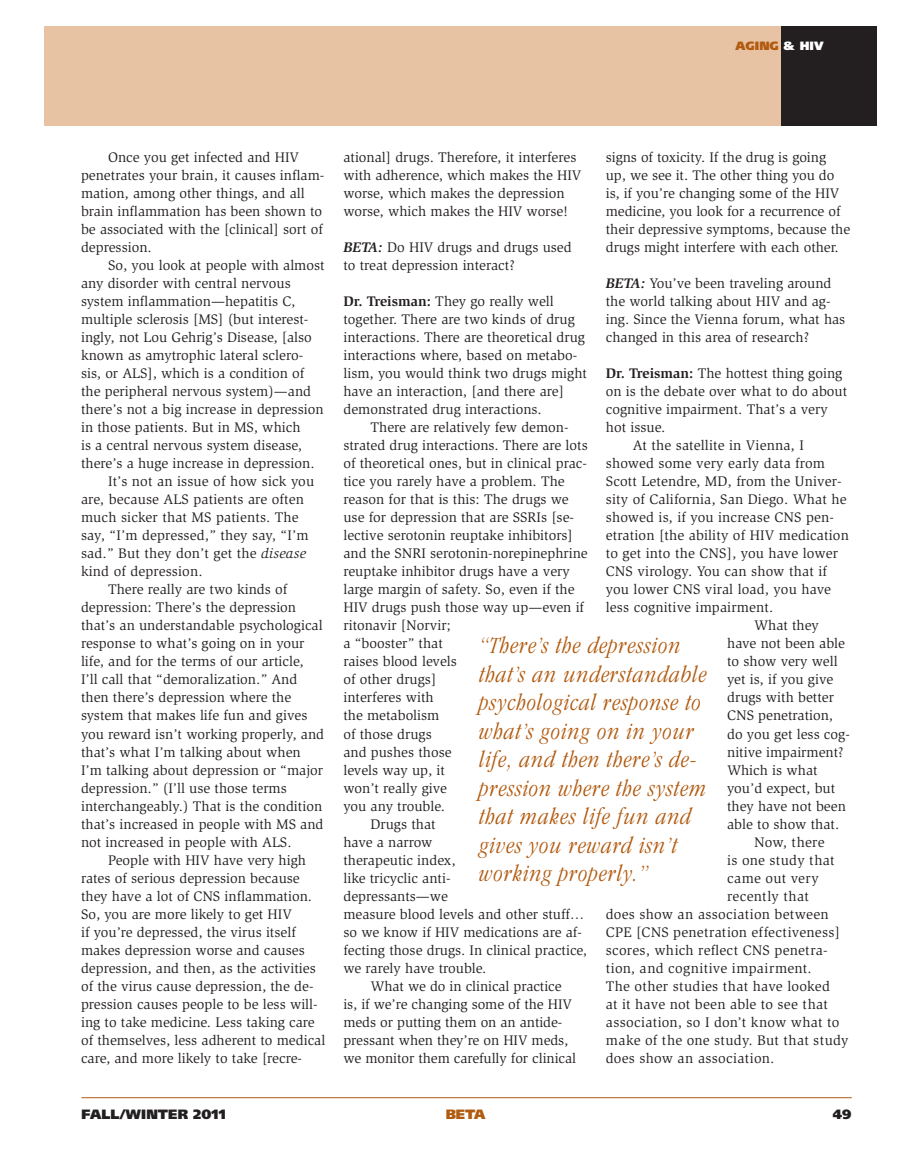
<style>
.page{position:relative;width:905px;height:1175px;background:#fff}
.page>*{position:absolute;margin:0;border:0;box-sizing:border-box;transform-origin:0 0}
.HIV_Intro_text{font:italic 300 condensed 24px/28.5px "Garamond";letter-spacing:.04em;color:#b15b10}
.Main_Body_Text{font:14.25px/18px "Slimbach";color:#231f20}
.Main_Body_Text_1st_P{font:14.25px/18px "Slimbach";color:#231f20}
.Main_Body_Text-2{font:14.25px "Slimbach";letter-spacing:.02em;color:#231f20}
.t1{font:900 13.5px "Frutiger";letter-spacing:.01em;color:#231f20}
.t2{font:900 13.5px "Frutiger";color:#b15b10}
.Main_Body_Text-3{font:900 12px "Frutiger";letter-spacing:.005em;color:#b15b10}
.s1{color:#fff}
.s2{font-style:italic}
.s3{font-weight:700;font-style:italic}
.s4{font-weight:700}
</style>
<div class="page">
<hr style="left:81px;top:1097px;width:770px;height:1px;background:#b15b10">
<div style="left:780px;top:27px;width:96px;height:99px;background:#231f20"></div>
<div style="left:44px;top:27px;width:736px;height:99px;background:#e8c3a3"></div>
<p class="Main_Body_Text-3" style="left:735px;top:38px;width:90px">AGING <span class="s1">&amp; HIV</span></p>
<p class="Main_Body_Text" style="left:81px;top:149px;width:245px;text-indent:27px">Once you get infected and HIV penetrates your brain, it causes inflam&shy;mation, among other things, and all brain inflammation has been shown to be associated with the [clinical] sort of depression.</p>
<p class="Main_Body_Text" style="left:81px;top:257px;width:245px;text-indent:27px">So, you look at people with almost any disorder with central nervous system inflammation—hepatitis C, multiple sclerosis [MS] (but interest&shy;ingly, not Lou Gehrig’s Disease, [also known as amytrophic lateral sclero&shy;sis, or ALS], which is a condition of the peripheral nervous system)—and there’s not a big increase in depression in those patients. But in MS, which<br>is a central nervous system disease, there’s a huge increase in depression.</p>
<p class="Main_Body_Text" style="left:81px;top:473px;width:235px;text-indent:27px">It’s not an issue of how sick you are, because ALS patients are often much sicker that MS patients. The say, “I’m depressed,” they say, “I’m sad.” But they don’t get the <span class="s2">disease </span>kind of depression.</p>
<p class="Main_Body_Text" style="left:81px;top:581px;width:244px;text-indent:27px">There really are two kinds of depression: There’s the depression that’s an understandable psychological response to what’s going on in your life, and for the terms of our article,<br>I’ll call that “demoralization.” And then there’s depression where the system that makes life fun and gives you reward isn’t working properly, and that’s what I’m talking about when I’m talking about depression or “major depression.” (I’ll use those terms interchangeably.) That is the condition that’s increased in people with MS and not increased in people with ALS.</p>
<p class="Main_Body_Text" style="left:81px;top:851px;width:246px;text-indent:27px">People with HIV have very high rates of serious depression because they have a lot of CNS inflammation.<br>So, you are more likely to get HIV<br>if you’re depressed, the virus itself makes depression worse and causes depression, and then, as the activities of the virus cause depression, the de&shy;pression causes people to be less will&shy;ing to take medicine. Less taking care of themselves, less adherent to medical care, and more likely to take [recre-</p>
<p class="Main_Body_Text" style="left:343px;top:149px;width:239px">ational] drugs. Therefore, it interferes with adherence, which makes the HIV worse, which makes the depression worse, which makes the HIV worse!</p>
<p class="Main_Body_Text_1st_P" style="left:343px;top:239px;width:230px"><span class="s3">BETA:</span> Do HIV drugs and drugs used to treat depression interact?</p>
<p class="Main_Body_Text_1st_P" style="left:343px;top:293px;width:245px"><span class="s4">Dr. Treisman:</span> They go really well together. There are two kinds of drug interactions. There are theoretical drug interactions where, based on metabo&shy;lism, you would think two drugs might have an interaction, [and there are] demonstrated drug interactions.</p>
<p class="Main_Body_Text" style="left:343px;top:419px;width:246px;text-indent:27px">There are relatively few demon&shy;strated drug interactions. There are lots of theoretical ones, but in clinical prac&shy;tice you rarely have a problem. The reason for that is this: The drugs we use for depression that are SSRIs [se&shy;lective serotonin reuptake inhibitors] and the SNRI serotonin-norepinephrine reuptake inhibitor drugs have a very large margin of safety. So, even if the<br>HIV drugs push those way up—even if ritonavir [Norvir;<br>a “booster” that<br>raises blood levels<br>of other drugs]<br>interferes with<br>the metabolism<br>of those drugs<br>and pushes those<br>levels way up, it<br>won’t really give<br>you any trouble.</p>
<p class="Main_Body_Text" style="left:343px;top:815px;width:245px;text-indent:27px">Drugs that<br>have a narrow<br>therapeutic index,<br>like tricyclic anti-<br>depressants—we<br>measure blood levels and other stuff… so we know if HIV medications are af&shy;fecting those drugs. In clinical practice, we rarely have trouble.</p>
<p class="Main_Body_Text" style="left:343px;top:977px;width:234px;text-indent:27px">What we do in clinical practice is, if we’re changing some of the HIV meds or putting them on an antide&shy;pressant when they’re on HIV meds, we monitor them carefully for clinical</p>
<p class="Main_Body_Text" style="left:606px;top:149px;width:246px">signs of toxicity. If the drug is going<br>up, we see it. The other thing you do is, if you’re changing some of the HIV medicine, you look for a recurrence of their depressive symptoms, because the drugs might interfere with each other.</p>
<p class="Main_Body_Text_1st_P" style="left:605px;top:275px;width:241px"><span class="s3">BETA:</span> You’ve been traveling around the world talking about HIV and ag&shy;ing. Since the Vienna forum, what has changed in this area of research?</p>
<p class="Main_Body_Text_1st_P" style="left:605px;top:365px;width:243px"><span class="s4">Dr. Treisman:</span> The hottest thing going on is the debate over what to do about cognitive impairment. That’s a very hot issue.</p>
<p class="Main_Body_Text" style="left:605px;top:437px;width:244px;text-indent:27px">At the satellite in Vienna, I showed some very early data from Scott Letendre, MD, from the Univer&shy;sity of California, San Diego. What he showed is, if you increase CNS pen&shy;etration [the ability of HIV medication to get into the CNS], you have lower CNS virology. You can show that if you lower CNS viral load, you have less cognitive impairment.</p>
<p class="Main_Body_Text" style="left:727px;top:617px;width:124px;text-indent:27px">What they have not been able to show very well yet is, if you give drugs with better<br>CNS penetration, do you get less cog&shy;nitive impairment?<br>Which is what you’d expect, but they have not been able to show that.</p>
<p class="Main_Body_Text" style="left:754px;top:833px;width:72px">Now, there</p>
<p class="Main_Body_Text-2" style="left:727px;top:851px;width:109px">is one study that</p>
<p class="Main_Body_Text" style="left:727px;top:869px;width:93px">came out very</p>
<p class="Main_Body_Text-2" style="left:727px;top:887px;width:83px">recently that</p>
<p class="Main_Body_Text-2" style="left:605px;top:905px;width:224px">does show an association between</p>
<p class="Main_Body_Text" style="left:605px;top:923px;width:235px">CPE [CNS penetration effectiveness]</p>
<p class="Main_Body_Text-2" style="left:605px;top:941px;width:223px">scores, which reflect CNS penetra-</p>
<p class="Main_Body_Text-2" style="left:605px;top:959px;width:207px">tion, and cognitive impairment.</p>
<p class="Main_Body_Text-2" style="left:605px;top:977px;width:226px">The other studies that have looked</p>
<p class="Main_Body_Text" style="left:605px;top:995px;width:224px">at it have not been able to see that</p>
<p class="Main_Body_Text" style="left:605px;top:1013px;width:235px">association, so I don’t know what to</p>
<p class="Main_Body_Text" style="left:605px;top:1031px;width:244px">make of the one study. But that study</p>
<p class="Main_Body_Text-2" style="left:605px;top:1049px;width:170px">does show an association.</p>
<p class="HIV_Intro_text" style="left:479px;top:631px;width:229px">“There’s the depression that’s an understandable psychological response to what’s going on in your life, and then there’s de&shy;pression where the system that makes life fun and gives you reward isn’t working properly.”</p>
<p class="t1" style="left:81px;top:1106px;width:146px">FALL/WINTER 2011</p>
<p class="t2" style="left:446px;top:1106px;width:41px">BETA</p>
<p class="t1" style="left:832px;top:1106px;width:20px">49</p>
</div>
